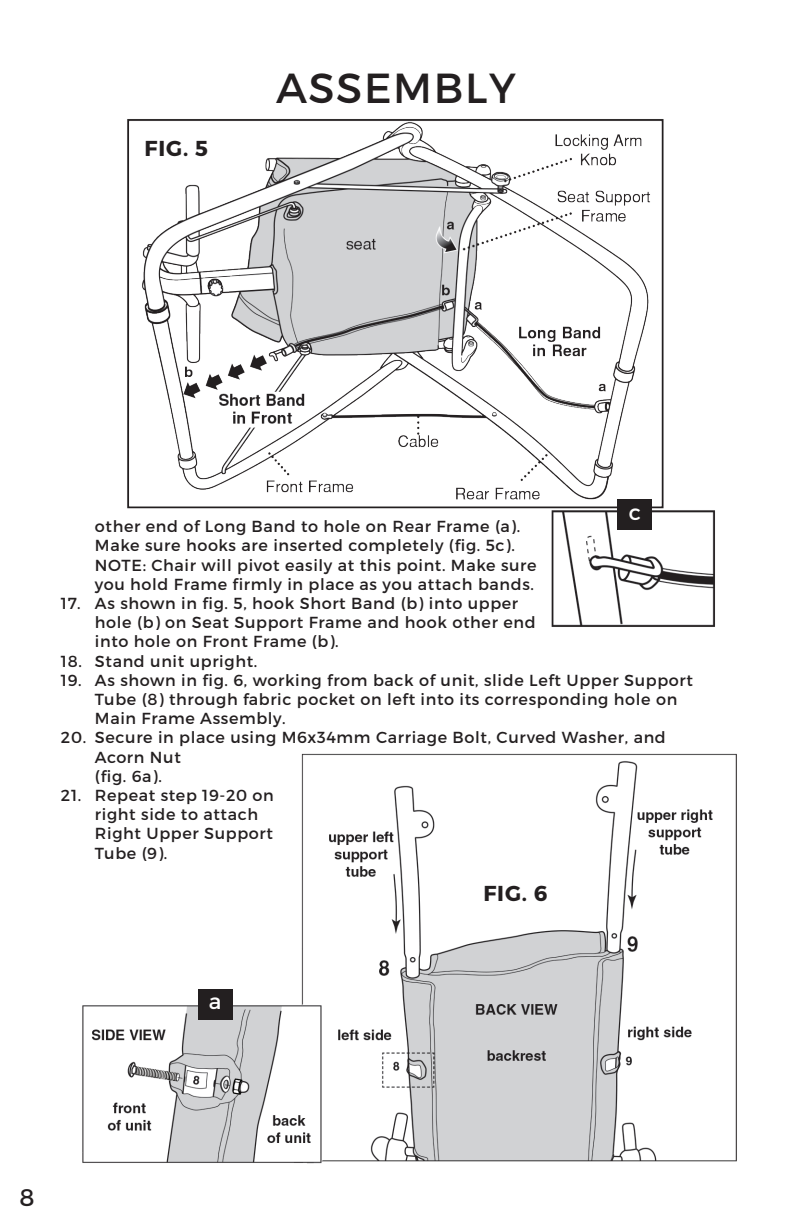
<style>
.page{position:relative;width:792px;height:1224px;background:#fff}
.page>*{position:absolute;margin:0;border:0;box-sizing:border-box;transform-origin:0 0}
.t1{font:42px "Montserrat";letter-spacing:.04em;color:#231f20}
.t2{font:24px "Montserrat";color:#231f20}
.t3{font:700 21.6px "Montserrat";letter-spacing:.04em;color:#231f20}
.t4{font:21.6px "Montserrat";color:#fff}
.t5{font:16px/19.2px "Montserrat";letter-spacing:.04em;color:#231f20}
</style>
<div class="page">
<img style="left:127px;top:119px;width:537px;height:390px">
<img style="left:550px;top:508px;width:165px;height:119px">
<img style="left:82px;top:753px;width:655px;height:411px">
<div style="left:617px;top:499px;width:35px;height:31px;background:#231f20"></div>
<div style="left:198px;top:989px;width:34px;height:31px;background:#231f20"></div>
<h3 class="t3" style="left:145px;top:134px;width:65px">FIG. 5</h3>
<h1 class="t1" style="left:276px;top:62px;width:241px">ASSEMBLY</h1>
<h3 class="t4" style="left:629px;top:499px;width:14px">c</h3>
<p class="t5" style="left:95px;top:517px;width:443px">other end of Long Band to hole on Rear Frame (a).<br>Make sure hooks are inserted completely (fig. 5c).<br>NOTE: Chair will pivot easily at this point. Make sure you hold Frame firmly in place as you attach bands.</p>
<p class="t5" style="left:95px;top:594px;width:442px;text-indent:-34px">17. As shown in fig. 5, hook Short Band (b) into upper hole (b) on Seat Support Frame and hook other end into hole on Front Frame (b).</p>
<p class="t5" style="left:61px;top:651px;width:198px">18. Stand unit upright.</p>
<p class="t5" style="left:95px;top:671px;width:600px;text-indent:-34px">19. As shown in fig. 6, working from back of unit, slide Left Upper Support<br>Tube (8) through fabric pocket on left into its corresponding hole on<br>Main Frame Assembly.</p>
<p class="t5" style="left:95px;top:728px;width:572px;text-indent:-34px">20. Secure in place using M6x34mm Carriage Bolt, Curved Washer, and<br>Acorn Nut<br>(fig. 6a).</p>
<p class="t5" style="left:95px;top:786px;width:180px;text-indent:-34px">21. Repeat step 19-20 on right side to attach<br>Right Upper Support<br>Tube (9).</p>
<h3 class="t4" style="left:209px;top:989px;width:14px">a</h3>
<h3 class="t3" style="left:483px;top:880px;width:66px">FIG. 6</h3>
<h2 class="t2" style="left:20px;top:1182px;width:17px">8</h2>
</div>
